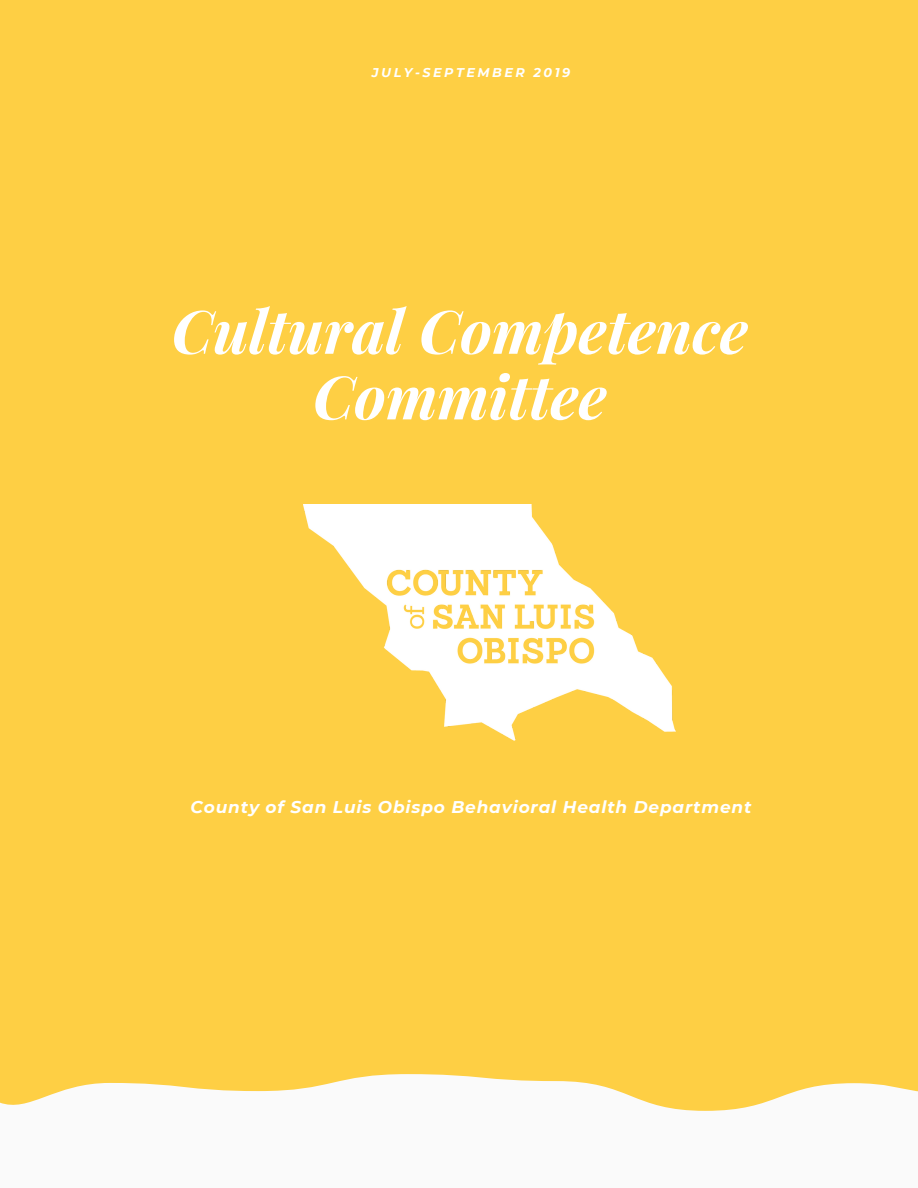
<style>
.page{position:relative;width:918px;height:1188px;background:#fafafa}
.page>*{position:absolute;margin:0;border:0;box-sizing:border-box;transform-origin:0 0}
.t1{font:italic 700 60px/65.6px "Playfair Display";color:#fff;text-align:center}
.t2{font:italic 700 16.95px "Montserrat";letter-spacing:.05em;color:#fff}
.t3{font:italic 700 12.75px "Montserrat";letter-spacing:.2em;color:#fff}
</style>
<div class="page">
<div style="left:0;top:0;width:918px;height:1111px;background:#fecf44"></div>
<img style="left:303px;top:505px;width:373px;height:235px">
<div style="left:0;top:1006px;width:918px;height:58px;background:#fecf44"></div>
<p class="t3" style="left:372px;top:65px;width:200px">JULY-SEPTEMBER 2019</p>
<h1 class="t1" style="left:171px;top:296px;width:578px">Cultural Competence<br>Committee</h1>
<p class="t2" style="left:191px;top:796px;width:562px">County of San Luis Obispo Behavioral Health Department</p>
</div>
